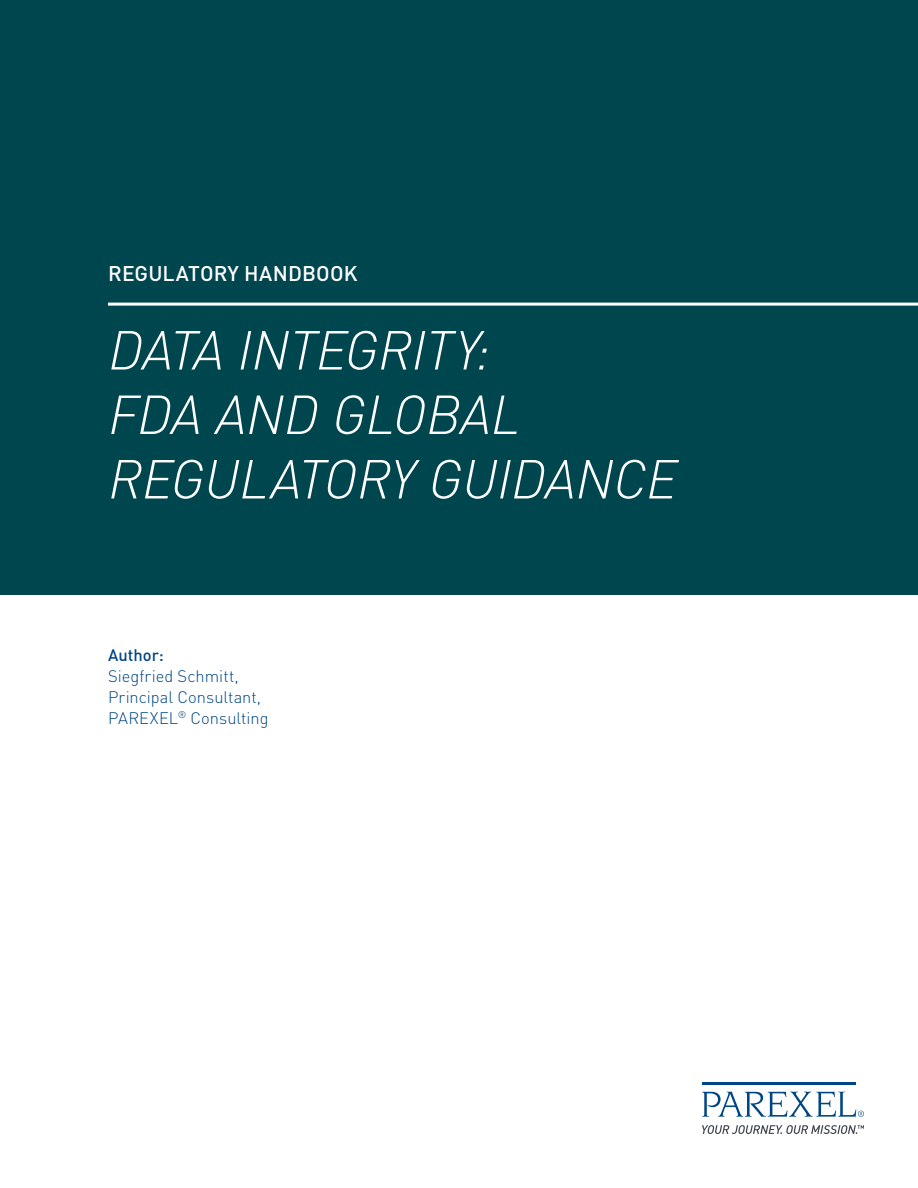
<style>
.page{position:relative;width:918px;height:1188px;background:#fff}
.page>*{position:absolute;margin:0;border:0;box-sizing:border-box;transform-origin:0 0}
.t1{font:italic 300 54px/64.5px "DINOT";letter-spacing:-.005em;color:#fff}
.t2{font:500 21px "DINOT";letter-spacing:.005em;color:#fff}
.t3{font:300 16.5px/21px "DINOT";color:#004684}
.t4{font:500 16.5px "DINOT";color:#004684}
</style>
<div class="page">
<div style="left:0;top:0;width:918px;height:595px;background:#00464e"></div>
<hr style="left:108px;top:303px;width:810px;height:3px;background:#fff">
<svg style="left:702px;top:1092px;width:162px;height:25px"></svg>
<svg style="left:702px;top:1125px;width:162px;height:9px"></svg>
<hr style="left:702px;top:1082px;width:154px;height:3px;background:#004684">
<p class="t2" style="left:108px;top:260px;width:251px">REGULATORY HANDBOOK</p>
<h1 class="t1" style="left:108px;top:317px;width:570px">DATA INTEGRITY:<br>FDA AND GLOBAL<br>REGULATORY GUIDANCE</h1>
<p class="t4" style="left:108px;top:644px;width:57px">AUTHOR:</p>
<p class="t3" style="left:108px;top:665px;width:162px">Siegfried Schmitt,<br>Principal Consultant,<br>PAREXEL<sup>®</sup> Consulting</p>
</div>
